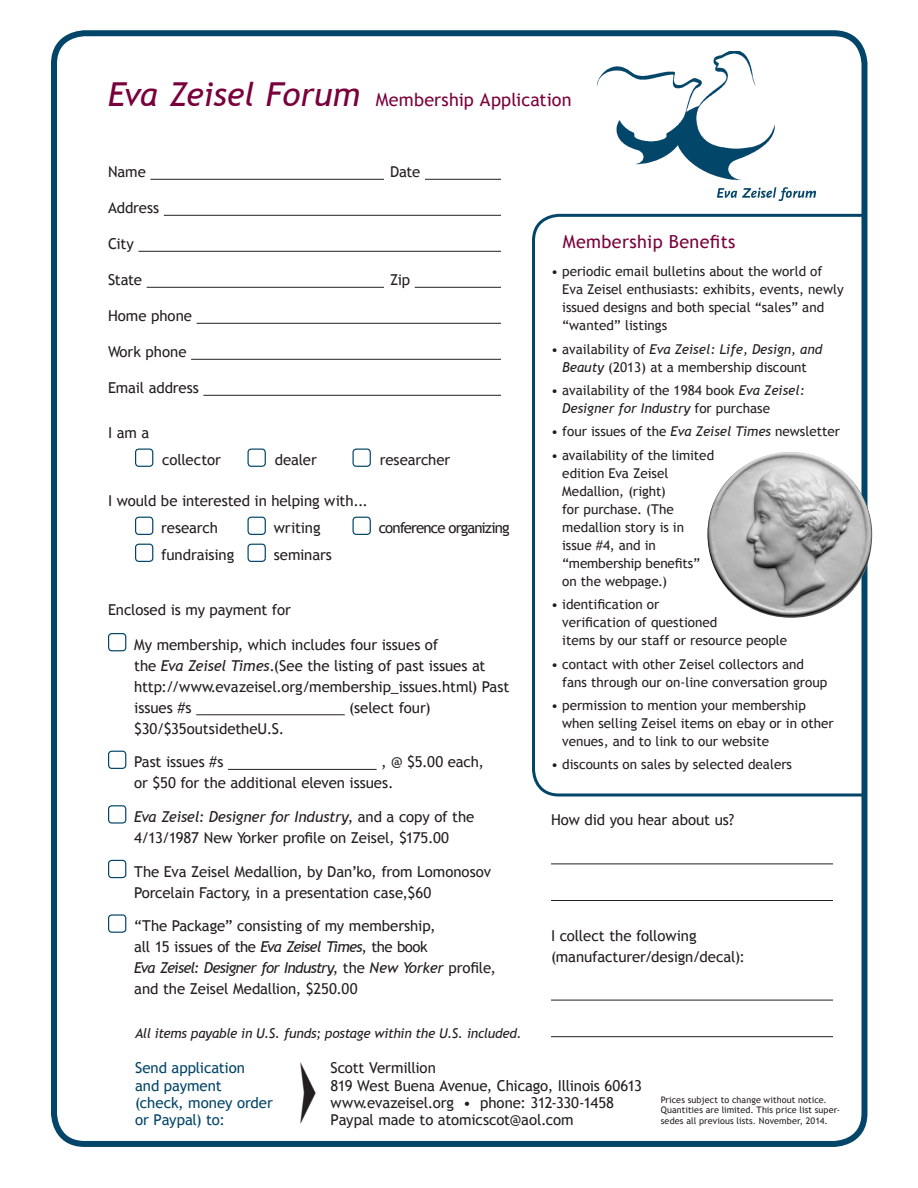
<style>
.page{position:relative;width:918px;height:1188px;background:#fff}
.page>*{position:absolute;margin:0;border:0;box-sizing:border-box;transform-origin:0 0}
.t1{font:18px "Trebuchet MS";letter-spacing:.02em;color:#7a003b}
.Body_Text{font:15px/21px "Trebuchet MS";letter-spacing:-.01em;color:#231f20}
.Body_Text-2{font:15px "Trebuchet MS";letter-spacing:-.005em;color:#024568}
.Body_Text-3{font:15px "Trebuchet MS";letter-spacing:-.06em;color:#231f20}
.t2{font:13.5px/18px "Trebuchet MS";color:#231f20}
.Body_Text-4{font:italic 13.5px "Trebuchet MS";letter-spacing:-.015em;color:#231f20}
.t3{font:9px/10.5px "Trebuchet MS";letter-spacing:.01em;color:#231f20}
.s1{font-style:italic;font-size:33px}
.s2{font-style:italic}
</style>
<div class="page">
<div style="left:51px;top:30px;width:816px;height:1117px;border:6px solid #024568;border-radius:31px"></div>
<svg style="left:532px;top:212px;width:335px;height:586px"></svg>
<hr style="left:150px;top:179px;width:234px;height:1px;background:#231f20">
<hr style="left:425px;top:179px;width:76px;height:1px;background:#231f20">
<hr style="left:164px;top:215px;width:337px;height:1px;background:#231f20">
<hr style="left:138px;top:251px;width:363px;height:1px;background:#231f20">
<hr style="left:147px;top:287px;width:237px;height:1px;background:#231f20">
<hr style="left:415px;top:287px;width:86px;height:1px;background:#231f20">
<hr style="left:197px;top:323px;width:304px;height:1px;background:#231f20">
<hr style="left:191px;top:359px;width:310px;height:1px;background:#231f20">
<hr style="left:203px;top:395px;width:298px;height:1px;background:#231f20">
<hr style="left:196px;top:714px;width:149px;height:1px;background:#231f20">
<hr style="left:228px;top:769px;width:149px;height:1px;background:#231f20">
<div style="left:135px;top:449px;width:18px;height:18px;border:1px solid #024568;border-radius:3px"></div>
<div style="left:247px;top:449px;width:19px;height:18px;border:1px solid #024568;border-radius:3px"></div>
<div style="left:352px;top:449px;width:19px;height:18px;border:1px solid #024568;border-radius:3px"></div>
<div style="left:135px;top:517px;width:18px;height:18px;border:1px solid #024568;border-radius:3px"></div>
<div style="left:247px;top:517px;width:19px;height:18px;border:1px solid #024568;border-radius:3px"></div>
<div style="left:352px;top:517px;width:19px;height:18px;border:1px solid #024568;border-radius:3px"></div>
<div style="left:135px;top:544px;width:18px;height:18px;border:1px solid #024568;border-radius:3px"></div>
<div style="left:247px;top:544px;width:19px;height:18px;border:1px solid #024568;border-radius:3px"></div>
<div style="left:108px;top:633px;width:18px;height:18px;border:1px solid #024568;border-radius:3px"></div>
<div style="left:108px;top:751px;width:18px;height:18px;border:1px solid #024568;border-radius:3px"></div>
<div style="left:108px;top:805px;width:18px;height:19px;border:1px solid #024568;border-radius:3px"></div>
<div style="left:108px;top:860px;width:18px;height:18px;border:1px solid #024568;border-radius:3px"></div>
<div style="left:108px;top:914px;width:18px;height:19px;border:1px solid #024568;border-radius:3px"></div>
<img style="left:707px;top:452px;width:165px;height:166px">
<img style="left:597px;top:51px;width:218px;height:150px">
<hr style="left:551px;top:863px;width:282px;height:1px;background:#231f20">
<hr style="left:551px;top:900px;width:282px;height:1px;background:#231f20">
<hr style="left:551px;top:1000px;width:282px;height:1px;background:#231f20">
<hr style="left:551px;top:1036px;width:282px;height:1px;background:#231f20">
<p class="t1" style="left:108px;top:89px;width:465px"><span class="s1">Eva Zeisel Forum</span> Membership Application</p>
<p class="Body_Text" style="left:108px;top:162px;width:39px">Name</p>
<p class="Body_Text" style="left:390px;top:162px;width:32px">Date</p>
<p class="Body_Text" style="left:108px;top:198px;width:53px">Address</p>
<p class="Body_Text" style="left:108px;top:234px;width:27px">City</p>
<p class="Body_Text" style="left:108px;top:270px;width:36px">State</p>
<p class="Body_Text" style="left:390px;top:270px;width:22px">Zip</p>
<p class="Body_Text" style="left:108px;top:306px;width:86px">Home phone</p>
<p class="Body_Text" style="left:108px;top:342px;width:80px">Work phone</p>
<p class="Body_Text" style="left:108px;top:378px;width:92px">Email address</p>
<p class="Body_Text" style="left:108px;top:423px;width:43px">I am a</p>
<p class="Body_Text" style="left:162px;top:450px;width:60px">collector</p>
<p class="Body_Text" style="left:275px;top:450px;width:44px">dealer</p>
<p class="Body_Text" style="left:380px;top:450px;width:72px">researcher</p>
<p class="Body_Text" style="left:108px;top:491px;width:262px">I would be interested in helping with...</p>
<p class="Body_Text" style="left:161px;top:518px;width:58px">research</p>
<p class="Body_Text" style="left:274px;top:518px;width:48px">writing</p>
<p class="Body_Text-3" style="left:379px;top:519px;width:133px">conference organizing</p>
<p class="Body_Text" style="left:161px;top:545px;width:74px">fundraising</p>
<p class="Body_Text" style="left:274px;top:545px;width:60px">seminars</p>
<p class="Body_Text" style="left:108px;top:599px;width:184px">Enclosed is my payment for</p>
<p class="Body_Text" style="left:134px;top:634px;width:377px">My membership, which includes four issues of<br>the <span class="s2">Eva Zeisel Times</span>.(See the listing of past issues at http://www.evazeisel.org/membership_issues.html) Past issues #s</p>
<p class="Body_Text" style="left:349px;top:697px;width:83px">(select four)</p>
<p class="Body_Text" style="left:134px;top:718px;width:152px">$30/$35outsidetheU.S.</p>
<p class="Body_Text" style="left:134px;top:752px;width:91px">Past issues #s</p>
<p class="Body_Text" style="left:134px;top:752px;width:351px;text-indent:247px">, @ $5.00 each, or $50 for the additional eleven issues.</p>
<p class="Body_Text" style="left:134px;top:806px;width:342px"><span class="s2">Eva Zeisel: Designer for Industry</span>, and a copy of the<br>4/13/1987 New Yorker profile on Zeisel, $175.00</p>
<p class="Body_Text" style="left:134px;top:861px;width:358px">The Eva Zeisel Medallion, by Dan’ko, from Lomonosov<br>Porcelain Factory, in a presentation case,$60</p>
<p class="Body_Text" style="left:134px;top:916px;width:363px">“The Package” consisting of my membership,<br>all 15 issues of the <span class="s2">Eva Zeisel Times</span>, the book<br><span class="s2">Eva Zeisel: Designer for Industry</span>, the <span class="s2">New Yorker</span> profile, and the Zeisel Medallion, $250.00</p>
<p class="Body_Text-4" style="left:135px;top:1025px;width:388px">All items payable in U.S. funds; postage within the U.S. included.</p>
<p class="t1" style="left:563px;top:231px;width:174px">Membership Benefits</p>
<p class="t2" style="left:562px;top:263px;width:283px;text-indent:-11px">• periodic email bulletins about the world of Eva Zeisel enthusiasts: exhibits, events, newly issued designs and both special “sales” and “wanted” listings</p>
<p class="t2" style="left:551px;top:340px;width:273px;text-align:center">• availability of <span class="s2">Eva Zeisel: Life, Design, and<br>Beauty</span> (2013) at a membership discount</p>
<p class="t2" style="left:562px;top:381px;width:244px;text-indent:-11px">• availability of the 1984 book <span class="s2">Eva Zeisel:<br>Designer for Industry</span> for purchase</p>
<p class="t2" style="left:551px;top:423px;width:291px">• four issues of the <span class="s2">Eva Zeisel Times</span> newsletter</p>
<p class="t2" style="left:562px;top:446px;width:154px;text-indent:-11px">• availability of the limited edition Eva Zeisel<br>Medallion, (right)<br>for purchase. (The medallion story is in issue #4, and in “membership benefits” on the webpage.)</p>
<p class="t2" style="left:562px;top:596px;width:227px;text-indent:-11px">• identification or<br>verification of questioned<br>items by our staff or resource people</p>
<p class="t2" style="left:562px;top:655px;width:267px;text-indent:-11px">• contact with other Zeisel collectors and fans through our on-line conversation group</p>
<p class="t2" style="left:562px;top:696px;width:273px;text-indent:-11px">• permission to mention your membership when selling Zeisel items on ebay or in other venues, and to link to our website</p>
<p class="t2" style="left:551px;top:756px;width:243px">• discounts on sales by selected dealers</p>
<p class="Body_Text" style="left:551px;top:810px;width:185px">How did you hear about us?</p>
<p class="Body_Text" style="left:551px;top:925px;width:147px">I collect the following</p>
<p class="Body_Text" style="left:551px;top:946px;width:196px">(manufacturer/design/decal):</p>
<p class="Body_Text-2" style="left:135px;top:1059px;width:111px">Send application</p>
<p class="Body_Text" style="left:330px;top:1057px;width:107px">Scott Vermillion</p>
<p class="Body_Text-2" style="left:135px;top:1076px;width:88px">and payment</p>
<p class="Body_Text" style="left:330px;top:1075px;width:313px">819 West Buena Avenue, Chicago, Illinois 60613</p>
<p class="Body_Text-2" style="left:135px;top:1094px;width:139px">(check, money order</p>
<p class="Body_Text" style="left:330px;top:1092px;width:285px">www.evazeisel.org • phone: 312-330-1458</p>
<p class="Body_Text-2" style="left:135px;top:1111px;width:91px">or Paypal) to:</p>
<p class="Body_Text" style="left:330px;top:1109px;width:245px">Paypal made to atomicscot@aol.com</p>
<p class="t3" style="left:661px;top:1094px;width:181px">Prices subject to change without notice.<br>Quantities are limited. This price list super&shy;sedes all previous lists. November, 2014.</p>
</div>
